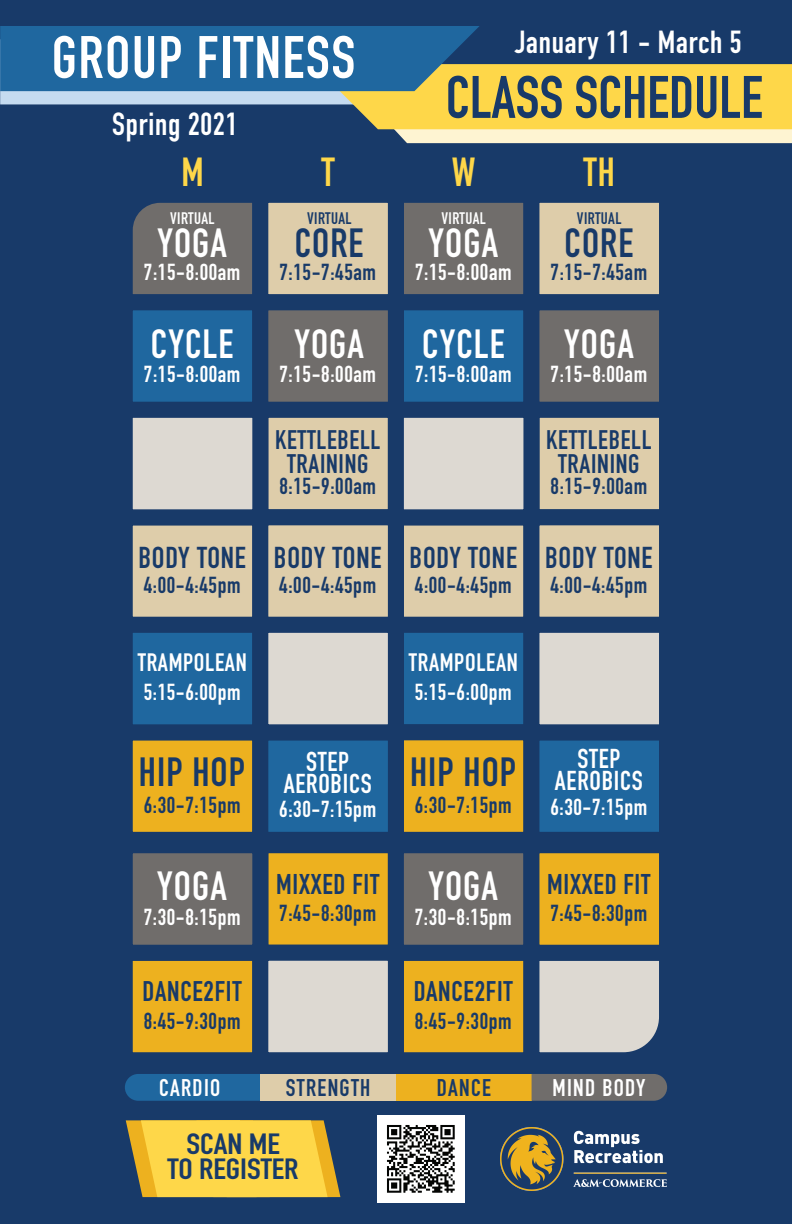
<style>
.page{position:relative;width:792px;height:1224px;background:#183a69}
.page>*{position:absolute;margin:0;border:0;box-sizing:border-box;transform-origin:0 0}
.t1{font:700 58.8px "DIN Condensed";color:#183a69}
.t2{font:700 58.8px "DIN Condensed";letter-spacing:.025em;color:#fff}
.t3{font:700 40.2px "DIN Condensed";letter-spacing:.025em;color:#fff}
.t4{font:700 40.2px "DIN Condensed";letter-spacing:.025em;color:#183a69}
.t5{font:700 40px "DIN Condensed";color:#fed749}
.t6{font:700 31.4px "DIN Condensed";letter-spacing:.025em;color:#fff}
.t7{font:700 29.8px "DIN Condensed";letter-spacing:.025em;color:#183a69}
.t8{font:700 28.8px/25.2px "DIN Condensed";color:#183a69;text-align:center;scale:1.17 1}
.t9{font:700 28.2px "DIN Condensed";letter-spacing:.025em;color:#183a69}
.t10{font:700 28px "DIN Condensed";letter-spacing:.025em;color:#183a69}
.t11{font:700 27px/22.4px "DIN Condensed";letter-spacing:.025em;color:#fff;text-align:center}
.t12{font:700 26.4px/24px "DIN Condensed";letter-spacing:.025em;color:#183a69;text-align:center}
.t13{font:700 24.8px "DIN Condensed";letter-spacing:.025em;color:#fff}
.t14{font:700 23.8px "DIN Condensed";letter-spacing:.055em;color:#fff}
.t15{font:700 23.8px "DIN Condensed";letter-spacing:.055em;color:#183a69}
.t16{font:700 22.8px "DIN Condensed";letter-spacing:.025em;color:#183a69}
.t17{font:700 22.8px "DIN Condensed";letter-spacing:.025em;color:#fff}
.t18{font:700 16.4px "DIN Condensed";letter-spacing:.025em;color:#fff}
.t19{font:700 16.4px "DIN Condensed";letter-spacing:.025em;color:#183a69}
</style>
<div class="page">
<svg style="left:0;top:26px;width:792px;height:117px"></svg>
<div style="left:132px;top:202px;width:120px;height:92px;background:#706d6b"></div>
<div style="left:388px;top:187px;width:151px;height:123px;background:#706d6b;border:16px solid #183a69"></div>
<div style="left:523px;top:187px;width:152px;height:123px;background:#decdaa;border:16px solid #183a69"></div>
<div style="left:252px;top:187px;width:152px;height:123px;background:#decdaa;border:16px solid #183a69"></div>
<div style="left:117px;top:294px;width:151px;height:124px;background:#1f679f;border:16px solid #183a69"></div>
<div style="left:388px;top:294px;width:151px;height:124px;background:#1f679f;border:16px solid #183a69"></div>
<div style="left:523px;top:294px;width:152px;height:124px;background:#706d6b;border:16px solid #183a69"></div>
<div style="left:252px;top:294px;width:152px;height:124px;background:#706d6b;border:16px solid #183a69"></div>
<div style="left:523px;top:402px;width:152px;height:123px;background:#decdaa;border:16px solid #183a69"></div>
<div style="left:252px;top:402px;width:152px;height:123px;background:#decdaa;border:16px solid #183a69"></div>
<div style="left:117px;top:509px;width:151px;height:124px;background:#decdaa;border:16px solid #183a69"></div>
<div style="left:388px;top:509px;width:151px;height:124px;background:#decdaa"></div>
<div style="left:523px;top:509px;width:152px;height:124px;background:#decdaa;border:16px solid #183a69"></div>
<div style="left:252px;top:509px;width:152px;height:124px;background:#decdaa;border:16px solid #183a69"></div>
<div style="left:388px;top:617px;width:151px;height:123px;background:#1f679f;border:16px solid #183a69"></div>
<div style="left:117px;top:724px;width:151px;height:124px;background:#edb11f;border:16px solid #183a69"></div>
<div style="left:388px;top:724px;width:151px;height:124px;background:#edb11f;border:16px solid #183a69"></div>
<div style="left:523px;top:724px;width:152px;height:124px;background:#1f679f;border:16px solid #183a69"></div>
<div style="left:252px;top:724px;width:152px;height:124px;background:#1f679f;border:16px solid #183a69"></div>
<div style="left:117px;top:945px;width:151px;height:123px;background:#edb11f;border:16px solid #183a69"></div>
<div style="left:252px;top:837px;width:152px;height:124px;background:#edb11f;border:16px solid #183a69"></div>
<div style="left:117px;top:837px;width:151px;height:124px;background:#706d6b;border:16px solid #183a69"></div>
<div style="left:117px;top:617px;width:151px;height:123px;background:#1f679f;border:16px solid #183a69"></div>
<div style="left:388px;top:945px;width:151px;height:123px;background:#edb11f;border:16px solid #183a69"></div>
<div style="left:125px;top:1074px;width:135px;height:27px;background:#1f679f"></div>
<div style="left:260px;top:1074px;width:136px;height:27px;background:#decdaa"></div>
<div style="left:396px;top:1074px;width:136px;height:27px;background:#edb11f"></div>
<svg style="left:126px;top:1120px;width:214px;height:77px;background:#eac545"></svg>
<img style="left:501px;top:1127px;width:165px;height:63px">
<img style="left:377px;top:1115px;width:87px;height:87px">
<div style="left:388px;top:837px;width:151px;height:124px;background:#706d6b;border:16px solid #183a69"></div>
<svg style="left:515px;top:937px;width:152px;height:164px"></svg>
<div style="left:523px;top:837px;width:152px;height:124px;background:#edb11f;border:16px solid #183a69"></div>
<div style="left:252px;top:617px;width:152px;height:123px;background:#ddd9d2;border:16px solid #183a69"></div>
<div style="left:523px;top:617px;width:152px;height:123px;background:#ddd9d2;border:16px solid #183a69"></div>
<div style="left:117px;top:402px;width:151px;height:123px;background:#ddd9d2;border:16px solid #183a69"></div>
<div style="left:388px;top:402px;width:151px;height:123px;background:#ddd9d2;border:16px solid #183a69"></div>
<div style="left:252px;top:945px;width:152px;height:123px;background:#ddd9d2;border:16px solid #183a69"></div>
<h1 class="t2" style="left:52px;top:18px;width:305px">GROUP FITNESS</h1>
<h3 class="t6" style="left:112px;top:103px;width:127px">Spring 2021</h3>
<h3 class="t6" style="left:515px;top:21px;width:228px">January 11 - March 5</h3>
<h1 class="t1" style="left:446px;top:58px;width:319px">CLASS SCHEDULE</h1>
<h3 class="t5" style="left:182px;top:145px;width:24px">M</h3>
<h3 class="t5" style="left:322px;top:145px;width:15px">T</h3>
<h3 class="t5" style="left:452px;top:145px;width:25px">W</h3>
<h3 class="t5" style="left:584px;top:145px;width:33px">TH</h3>
<p class="t18" style="left:170px;top:207px;width:46px">VIRTUAL</p>
<p class="t17" style="left:144px;top:257px;width:98px">7:15-8:00am</p>
<h2 class="t3" style="left:157px;top:216px;width:71px">YOGA</h2>
<h2 class="t3" style="left:151px;top:317px;width:84px">CYCLE</h2>
<p class="t17" style="left:144px;top:358px;width:98px">7:15-8:00am</p>
<h3 class="t7" style="left:138px;top:537px;width:109px">BODY TONE</h3>
<p class="t16" style="left:144px;top:569px;width:98px">4:00-4:45pm</p>
<p class="t13" style="left:138px;top:646px;width:110px">TRAMPOLEAN</p>
<p class="t17" style="left:144px;top:677px;width:98px">5:15-6:00pm</p>
<h2 class="t4" style="left:139px;top:745px;width:108px">HIP HOP</h2>
<p class="t16" style="left:144px;top:790px;width:98px">6:30-7:15pm</p>
<h2 class="t3" style="left:157px;top:859px;width:71px">YOGA</h2>
<p class="t17" style="left:144px;top:902px;width:98px">7:30-8:15pm</p>
<p class="t10" style="left:143px;top:972px;width:101px">DANCE2FIT</p>
<p class="t16" style="left:144px;top:1006px;width:98px">8:45-9:30pm</p>
<p class="t19" style="left:307px;top:207px;width:46px">VIRTUAL</p>
<p class="t16" style="left:280px;top:257px;width:98px">7:15-7:45am</p>
<h2 class="t4" style="left:295px;top:216px;width:70px">CORE</h2>
<h2 class="t3" style="left:294px;top:317px;width:71px">YOGA</h2>
<p class="t17" style="left:280px;top:358px;width:98px">7:15-8:00am</p>
<p class="t12" style="left:275px;top:427px;width:107px">KETTLEBELL<br>TRAINING</p>
<p class="t16" style="left:280px;top:471px;width:98px">8:15-9:00am</p>
<h3 class="t7" style="left:274px;top:537px;width:109px">BODY TONE</h3>
<p class="t16" style="left:279px;top:569px;width:98px">4:00-4:45pm</p>
<p class="t11" style="left:284px;top:750px;width:89px">STEP<br>AEROBICS</p>
<p class="t17" style="left:279px;top:794px;width:98px">6:30-7:15pm</p>
<p class="t9" style="left:276px;top:865px;width:105px">MIXXED FIT</p>
<p class="t16" style="left:279px;top:898px;width:98px">7:45-8:30pm</p>
<p class="t18" style="left:441px;top:207px;width:46px">VIRTUAL</p>
<p class="t17" style="left:415px;top:257px;width:98px">7:15-8:00am</p>
<h2 class="t3" style="left:429px;top:216px;width:71px">YOGA</h2>
<h2 class="t3" style="left:422px;top:317px;width:84px">CYCLE</h2>
<p class="t17" style="left:415px;top:358px;width:98px">7:15-8:00am</p>
<h3 class="t7" style="left:410px;top:537px;width:109px">BODY TONE</h3>
<p class="t16" style="left:415px;top:569px;width:98px">4:00-4:45pm</p>
<p class="t13" style="left:409px;top:646px;width:110px">TRAMPOLEAN</p>
<p class="t17" style="left:415px;top:677px;width:98px">5:15-6:00pm</p>
<h2 class="t4" style="left:410px;top:745px;width:108px">HIP HOP</h2>
<p class="t16" style="left:415px;top:790px;width:98px">6:30-7:15pm</p>
<h2 class="t3" style="left:428px;top:859px;width:71px">YOGA</h2>
<p class="t17" style="left:415px;top:902px;width:98px">7:30-8:15pm</p>
<p class="t10" style="left:414px;top:972px;width:101px">DANCE2FIT</p>
<p class="t16" style="left:415px;top:1006px;width:98px">8:45-9:30pm</p>
<p class="t19" style="left:577px;top:207px;width:46px">VIRTUAL</p>
<p class="t16" style="left:551px;top:257px;width:98px">7:15-7:45am</p>
<h2 class="t4" style="left:565px;top:216px;width:70px">CORE</h2>
<h2 class="t3" style="left:564px;top:317px;width:71px">YOGA</h2>
<p class="t17" style="left:551px;top:358px;width:98px">7:15-8:00am</p>
<p class="t12" style="left:546px;top:427px;width:107px">KETTLEBELL<br>TRAINING</p>
<p class="t16" style="left:551px;top:471px;width:98px">8:15-9:00am</p>
<h3 class="t7" style="left:545px;top:537px;width:109px">BODY TONE</h3>
<p class="t16" style="left:550px;top:569px;width:98px">4:00-4:45pm</p>
<p class="t11" style="left:555px;top:747px;width:89px">STEP<br>AEROBICS</p>
<p class="t17" style="left:550px;top:791px;width:98px">6:30-7:15pm</p>
<p class="t9" style="left:547px;top:865px;width:105px">MIXXED FIT</p>
<p class="t16" style="left:550px;top:898px;width:98px">7:45-8:30pm</p>
<p class="t14" style="left:159px;top:1072px;width:63px">CARDIO</p>
<p class="t15" style="left:286px;top:1072px;width:86px">STRENGTH</p>
<p class="t15" style="left:437px;top:1072px;width:55px">DANCE</p>
<p class="t14" style="left:553px;top:1072px;width:94px">MIND BODY</p>
<p class="t8" style="left:168px;top:1131px;width:113px">SCAN ME<br>TO REGISTER</p>
</div>
